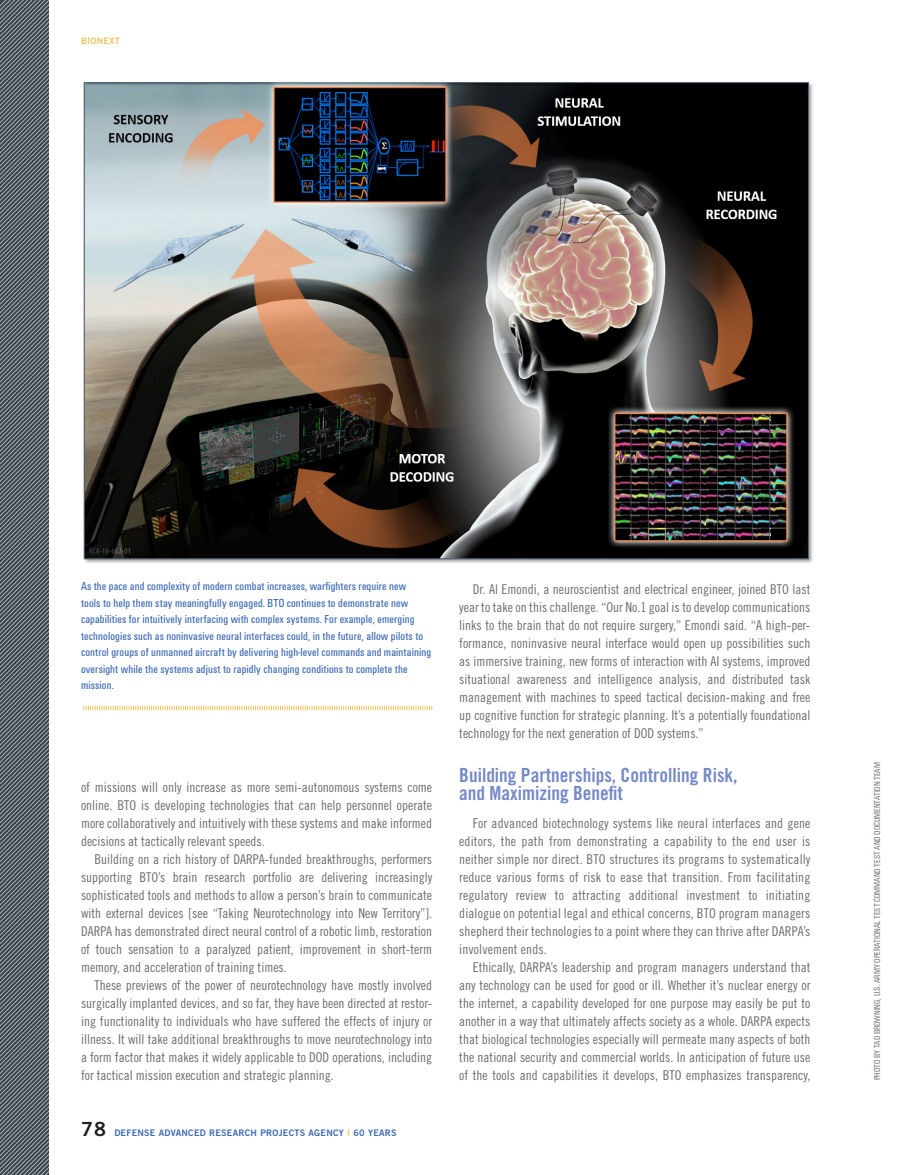
<style>
.page{position:relative;width:905px;height:1175px;background:#fff}
.page>*{position:absolute;margin:0;border:0;box-sizing:border-box;transform-origin:0 0}
.t1{font:19.5px/18px "Trade Gothic Bold Cond Twenty";color:#758ac5}
.t2{font:13.5px/18px "Trade Gothic Cond Eighteen";color:#6c6d70;text-align:justify}
.t3{font:12px/16.5px "Unitus Condensed";letter-spacing:.01em;color:#3d6ab4}
.t4{font:9px "Unitus Condensed";color:#808285}
.t5{font:9px "Trade Gothic Bold Two";letter-spacing:.03em;color:#3d6ab4}
.t6{font:9px "Trade Gothic Bold Two";letter-spacing:.03em;color:#ecc360}
.s1{font-size:19.5px;color:#231f20}
.s2{color:#ecc360}
</style>
<div class="page">
<svg style="left:0;top:0;width:49px;height:1175px"></svg>
<svg style="left:83px;top:706px;width:349px;height:4px"></svg>
<img style="left:83px;top:82px;width:730px;height:481px">
<p class="t6" style="left:81px;top:35px;width:40px">BIONEXT</p>
<p class="t3" style="left:81px;top:578px;width:351px">As the pace and complexity of modern combat increases, warfighters require new<br>tools to help them stay meaningfully engaged. BTO continues to demonstrate new capabilities for intuitively interfacing with complex systems. For example, emerging technologies such as noninvasive neural interfaces could, in the future, allow pilots to control groups of unmanned aircraft by delivering high-level commands and maintaining oversight while the systems adjust to rapidly changing conditions to complete the mission.</p>
<p class="t2" style="left:81px;top:778px;width:353px">of missions will only increase as more semi-autonomous systems come</p>
<p class="t2" style="left:81px;top:796px;width:353px">online. BTO is developing technologies that can help personnel operate</p>
<p class="t2" style="left:81px;top:814px;width:352px">more collaboratively and intuitively with these systems and make informed</p>
<p class="t2" style="left:81px;top:832px;width:185px">decisions at tactically relevant speeds.</p>
<p class="t2" style="left:94px;top:850px;width:339px">Building on a rich history of DARPA-funded breakthroughs, performers</p>
<p class="t2" style="left:81px;top:868px;width:352px">supporting BTO’s brain research portfolio are delivering increasingly</p>
<p class="t2" style="left:81px;top:886px;width:352px">sophisticated tools and methods to allow a person’s brain to communicate</p>
<p class="t2" style="left:81px;top:904px;width:352px">with external devices [see “Taking Neurotechnology into New Territory”].</p>
<p class="t2" style="left:81px;top:922px;width:352px">DARPA has demonstrated direct neural control of a robotic limb, restoration</p>
<p class="t2" style="left:81px;top:940px;width:353px">of touch sensation to a paralyzed patient, improvement in short-term</p>
<p class="t2" style="left:81px;top:958px;width:207px">memory, and acceleration of training times.</p>
<p class="t2" style="left:94px;top:976px;width:339px">These previews of the power of neurotechnology have mostly involved</p>
<p class="t2" style="left:81px;top:994px;width:352px">surgically implanted devices, and so far, they have been directed at restor-</p>
<p class="t2" style="left:81px;top:1012px;width:352px">ing functionality to individuals who have suffered the effects of injury or</p>
<p class="t2" style="left:81px;top:1030px;width:352px">illness. It will take additional breakthroughs to move neurotechnology into</p>
<p class="t2" style="left:81px;top:1048px;width:353px">a form factor that makes it widely applicable to DOD operations, including</p>
<p class="t2" style="left:81px;top:1066px;width:254px">for tactical mission execution and strategic planning.</p>
<p class="t5" style="left:81px;top:1126px;width:317px"><span class="s1">78</span> DEFENSE ADVANCED RESEARCH PROJECTS AGENCY <span class="s2">I</span> 60 YEARS</p>
<p class="t2" style="left:459px;top:580px;width:353px;text-indent:14px">Dr. Al Emondi, a neuroscientist and electrical engineer, joined BTO last year to take on this challenge. “Our No.1 goal is to develop communications links to the brain that do not require surgery,” Emondi said. “A high-per&shy;formance, noninvasive neural interface would open up possibilities such as immersive training, new forms of interaction with AI systems, improved situational awareness and intelligence analysis, and distributed task management with machines to speed tactical decision-making and free up cognitive function for strategic planning. It’s a potentially foundational technology for the next generation of DOD systems.”</p>
<p class="t1" style="left:459px;top:765px;width:280px">Building Partnerships, Controlling Risk, and Maximizing Benefit</p>
<p class="t2" style="left:472px;top:814px;width:339px">For advanced biotechnology systems like neural interfaces and gene</p>
<p class="t2" style="left:459px;top:832px;width:353px">editors, the path from demonstrating a capability to the end user is</p>
<p class="t2" style="left:459px;top:850px;width:353px">neither simple nor direct. BTO structures its programs to systematically</p>
<p class="t2" style="left:459px;top:868px;width:352px">reduce various forms of risk to ease that transition. From facilitating</p>
<p class="t2" style="left:459px;top:886px;width:353px">regulatory review to attracting additional investment to initiating</p>
<p class="t2" style="left:459px;top:904px;width:353px">dialogue on potential legal and ethical concerns, BTO program managers</p>
<p class="t2" style="left:459px;top:922px;width:353px">shepherd their technologies to a point where they can thrive after DARPA’s</p>
<p class="t2" style="left:459px;top:940px;width:89px">involvement ends.</p>
<p class="t2" style="left:472px;top:958px;width:339px">Ethically, DARPA’s leadership and program managers understand that</p>
<p class="t2" style="left:459px;top:976px;width:352px">any technology can be used for good or ill. Whether it’s nuclear energy or</p>
<p class="t2" style="left:459px;top:994px;width:352px">the internet, a capability developed for one purpose may easily be put to</p>
<p class="t2" style="left:459px;top:1012px;width:352px">another in a way that ultimately affects society as a whole. DARPA expects</p>
<p class="t2" style="left:459px;top:1030px;width:353px">that biological technologies especially will permeate many aspects of both</p>
<p class="t2" style="left:459px;top:1048px;width:353px">the national security and commercial worlds. In anticipation of future use</p>
<p class="t2" style="left:459px;top:1066px;width:352px">of the tools and capabilities it develops, BTO emphasizes transparency,</p>
<p class="t4" style="left:872px;top:1080px;width:319px;rotate:-90deg">PHOTO BY TAD BROWNING, U.S. ARMY OPERATIONAL TEST COMMAND TEST AND DOCUMENTATION TEAM</p>
</div>
